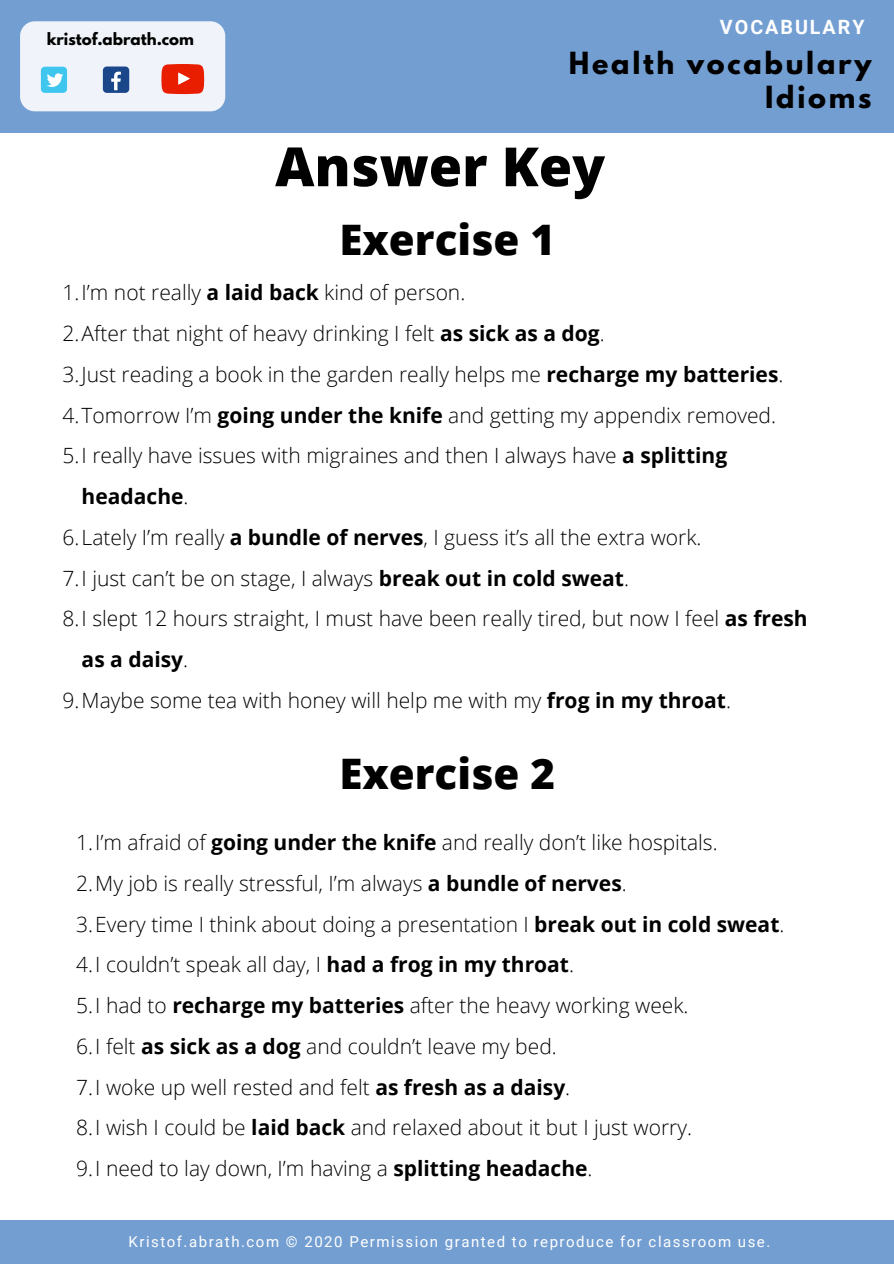
<style>
.page{position:relative;width:894px;height:1264px;background:#fff}
.page>*{position:absolute;margin:0;border:0;box-sizing:border-box;transform-origin:0 0}
.t1{font:800 54px "Open Sans";color:#000}
.t2{font:800 42px "Open Sans";color:#000}
.t3{font:700 27px/33.5px "League Spartan";letter-spacing:.1em;color:#000;text-align:right}
.t4{font:300 21px/40.7px "Open Sans";color:#000}
.t5{font:700 21px "Open Sans";color:#000}
.t6{font:700 19.65px "Roboto";letter-spacing:.1em;color:#fff}
.t7{font:15px "Roboto";letter-spacing:.1em;color:#fff}
.t8{font:700 15px "League Spartan";color:#000}
.s1{font-weight:700}
.s2{font-weight:300}
</style>
<div class="page">
<div style="left:0;top:0;width:893px;height:133px;background:#739ed2"></div>
<div style="left:0;top:1220px;width:893px;height:43px;background:#739ed2"></div>
<div style="left:20px;top:21px;width:205px;height:90px;background:#f0f4fa;border-radius:15px"></div>
<div style="left:103px;top:66px;width:26px;height:27px;background:#1a4789;border-radius:4px"></div>
<svg style="left:111px;top:72px;width:10px;height:18px"></svg>
<div style="left:41px;top:67px;width:26px;height:26px;background:#3fc6ee;border-radius:4px"></div>
<svg style="left:47px;top:73px;width:16px;height:14px"></svg>
<svg style="left:161px;top:64px;width:43px;height:30px"></svg>
<p class="t8" style="left:47px;top:32px;width:149px">kristof.abrath.com</p>
<p class="t6" style="left:719px;top:15px;width:146px">VOCABULARY</p>
<p class="t3" style="left:568px;top:50px;width:304px">Health vocabulary<br>Idioms</p>
<h1 class="t1" style="left:275px;top:128px;width:331px">Answer Key</h1>
<h2 class="t2" style="left:339px;top:210px;width:217px">Exercise 1</h2>
<p class="t4" style="left:63px;top:272px;width:404px">1.I’m not really <span class="s1">a laid back</span> kind of person.</p>
<p class="t4" style="left:63px;top:313px;width:543px">2.After that night of heavy drinking I felt <span class="s1">as sick as a dog</span>.</p>
<p class="t4" style="left:63px;top:353px;width:722px">3.Just reading a book in the garden really helps me <span class="s1">recharge my batteries</span>.</p>
<p class="t4" style="left:63px;top:394px;width:714px">4.Tomorrow I’m <span class="s1">going under the knife</span> and getting my appendix removed.</p>
<p class="t4" style="left:63px;top:435px;width:666px">5.I really have issues with migraines and then I always have <span class="s1">a splitting</span></p>
<p class="t5" style="left:82px;top:481px;width:108px">headache<span class="s2">.</span></p>
<p class="t4" style="left:63px;top:516px;width:640px">6.Lately I’m really <span class="s1">a bundle of nerves</span>, I guess it’s all the extra work.</p>
<p class="t4" style="left:63px;top:557px;width:567px">7.I just can’t be on stage, I always <span class="s1">break out in cold sweat</span>.</p>
<p class="t4" style="left:63px;top:598px;width:746px">8.I slept 12 hours straight, I must have been really tired, but now I feel <span class="s1">as fresh</span></p>
<p class="t5" style="left:82px;top:644px;width:108px">as a daisy<span class="s2">.</span></p>
<p class="t4" style="left:63px;top:679px;width:669px">9.Maybe some tea with honey will help me with my <span class="s1">frog in my throat</span>.</p>
<h2 class="t2" style="left:339px;top:744px;width:217px">Exercise 2</h2>
<p class="t4" style="left:76px;top:821px;width:709px">1.I’m afraid of <span class="s1">going under the knife</span> and really don’t like hospitals.<br>2.My job is really stressful, I’m always <span class="s1">a bundle of nerves</span>.<br>3.Every time I think about doing a presentation I <span class="s1">break out in cold sweat</span>.<br>4.I couldn’t speak all day, I <span class="s1">had a frog in my throat</span>.<br>5.I had to <span class="s1">recharge my batteries</span> after the heavy working week.<br>6.I felt <span class="s1">as sick as a dog</span> and couldn’t leave my bed.<br>7.I woke up well rested and felt <span class="s1">as fresh as a daisy</span>.<br>8.I wish I could be <span class="s1">laid back</span> and relaxed about it but I just worry.<br>9.I need to lay down, I’m having a <span class="s1">splitting headache</span>.</p>
<p class="t7" style="left:128px;top:1233px;width:643px">Kristof.abrath.com © 2020 Permission granted to reproduce for classroom use.</p>
</div>
